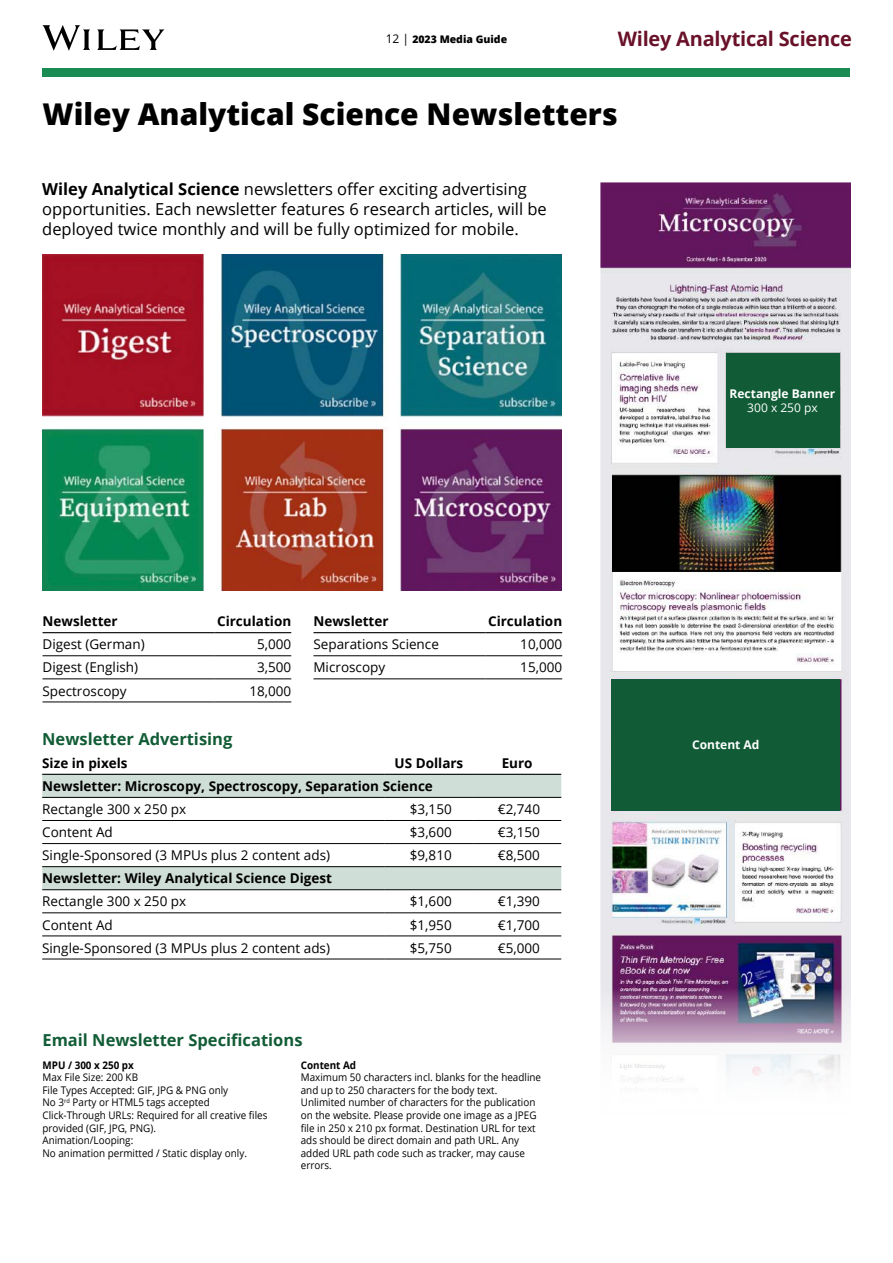
<style>
.page{position:relative;width:893px;height:1263px;background:#fff}
.page>*{position:absolute;margin:0;border:0;box-sizing:border-box;transform-origin:0 0}
.t1{font:800 30px "Open Sans";color:#000}
.t2{font:700 19.95px "Open Sans";letter-spacing:-.01em;color:#691129}
.t3{font:16.5px/19.8px "Open Sans";color:#000}
.t4{font:700 16.5px "Open Sans";color:#115c36}
.t5{font:13.5px "Open Sans";color:#000}
.t6{font:700 13.5px "Open Sans";color:#000}
.t7{font:700 12px "Open Sans";color:#fff}
.t8{font:12px "Open Sans";color:#fff}
.t9{font:10.5px/12.6px "Open Sans";color:#000;scale:.94 1}
.t10{font:700 10.5px "Open Sans";color:#000;scale:.94 1}
.t11{font:800 10.5px "Open Sans";color:#000}
.s1{font-weight:400;font-size:12px}
.s2{font-weight:700}
</style>
<div class="page">
<div style="left:43px;top:68px;width:807px;height:9px;background:#198c53"></div>
<svg style="left:43px;top:25px;width:121px;height:26px"></svg>
<img style="left:601px;top:183px;width:249px;height:900px">
<img style="left:42px;top:254px;width:519px;height:336px">
<div style="left:726px;top:353px;width:113px;height:95px;background:#115c36"></div>
<div style="left:611px;top:679px;width:229px;height:132px;background:#115c36"></div>
<hr style="left:43px;top:655px;width:172px;height:1px;background:#000">
<hr style="left:215px;top:655px;width:76px;height:1px;background:#000">
<hr style="left:43px;top:702px;width:172px;height:1px;background:#000">
<hr style="left:215px;top:702px;width:76px;height:1px;background:#000">
<hr style="left:43px;top:679px;width:172px;height:1px;background:#000">
<hr style="left:215px;top:679px;width:76px;height:1px;background:#000">
<hr style="left:43px;top:632px;width:172px;height:1px;background:#000">
<hr style="left:215px;top:632px;width:76px;height:1px;background:#000">
<svg style="left:42px;top:775px;width:519px;height:114px"></svg>
<hr style="left:42px;top:820px;width:343px;height:1px;background:#000">
<hr style="left:385px;top:820px;width:88px;height:1px;background:#000">
<hr style="left:473px;top:820px;width:88px;height:1px;background:#000">
<hr style="left:42px;top:843px;width:343px;height:1px;background:#000">
<hr style="left:385px;top:843px;width:88px;height:1px;background:#000">
<hr style="left:473px;top:843px;width:88px;height:1px;background:#000">
<hr style="left:42px;top:866px;width:343px;height:1px;background:#000">
<hr style="left:385px;top:866px;width:88px;height:1px;background:#000">
<hr style="left:473px;top:866px;width:88px;height:1px;background:#000">
<hr style="left:42px;top:889px;width:343px;height:1px;background:#000">
<hr style="left:385px;top:889px;width:88px;height:1px;background:#000">
<hr style="left:473px;top:889px;width:88px;height:1px;background:#000">
<hr style="left:42px;top:912px;width:343px;height:1px;background:#000">
<hr style="left:385px;top:912px;width:88px;height:1px;background:#000">
<hr style="left:473px;top:912px;width:88px;height:1px;background:#000">
<hr style="left:42px;top:936px;width:343px;height:1px;background:#000">
<hr style="left:385px;top:936px;width:88px;height:1px;background:#000">
<hr style="left:473px;top:936px;width:88px;height:1px;background:#000">
<hr style="left:42px;top:959px;width:343px;height:1px;background:#000">
<hr style="left:385px;top:959px;width:88px;height:1px;background:#000">
<hr style="left:473px;top:959px;width:88px;height:1px;background:#000">
<hr style="left:42px;top:774px;width:343px;height:1px;background:#000">
<hr style="left:385px;top:774px;width:88px;height:1px;background:#000">
<hr style="left:473px;top:774px;width:88px;height:1px;background:#000">
<hr style="left:42px;top:797px;width:343px;height:1px;background:#000">
<hr style="left:385px;top:797px;width:88px;height:1px;background:#000">
<hr style="left:473px;top:797px;width:88px;height:1px;background:#000">
<hr style="left:313px;top:632px;width:173px;height:1px;background:#000">
<hr style="left:486px;top:632px;width:76px;height:1px;background:#000">
<hr style="left:313px;top:655px;width:173px;height:1px;background:#000">
<hr style="left:486px;top:655px;width:76px;height:1px;background:#000">
<hr style="left:313px;top:679px;width:173px;height:1px;background:#000">
<hr style="left:486px;top:679px;width:76px;height:1px;background:#000">
<p class="t11" style="left:386px;top:31px;width:123px"><span class="s1">12 |</span> 2023 Media Guide</p>
<h2 class="t2" style="left:618px;top:25px;width:236px">Wiley Analytical Science</h2>
<h1 class="t1" style="left:43px;top:91px;width:577px">Wiley Analytical Science Newsletters</h1>
<h3 class="t3" style="left:42px;top:179px;width:506px"><span class="s2">Wiley Analytical Science</span> newsletters offer exciting advertising opportunities. Each newsletter features 6 research articles, will be deployed twice monthly and will be fully optimized for mobile.</h3>
<p class="t6" style="left:43px;top:612px;width:77px">Newsletter</p>
<p class="t6" style="left:217px;top:612px;width:76px">Circulation</p>
<p class="t5" style="left:43px;top:635px;width:104px">Digest (German)</p>
<p class="t5" style="left:257px;top:635px;width:36px">5,000</p>
<p class="t5" style="left:43px;top:658px;width:97px">Digest (English)</p>
<p class="t5" style="left:257px;top:658px;width:36px">3,500</p>
<p class="t5" style="left:43px;top:681px;width:86px">Spectroscopy</p>
<p class="t5" style="left:249px;top:681px;width:43px">18,000</p>
<h3 class="t4" style="left:42px;top:727px;width:192px">Newsletter Advertising</h3>
<p class="t6" style="left:42px;top:753px;width:87px">Size in pixels</p>
<p class="t6" style="left:395px;top:753px;width:70px">US Dollars</p>
<p class="t6" style="left:502px;top:753px;width:32px">Euro</p>
<p class="t6" style="left:42px;top:776px;width:392px">Newsletter: Microscopy, Spectroscopy, Separation Science</p>
<p class="t5" style="left:42px;top:800px;width:146px">Rectangle 300 x 250 px</p>
<p class="t5" style="left:410px;top:800px;width:43px">$3,150</p>
<p class="t5" style="left:498px;top:800px;width:44px">€2,740</p>
<p class="t5" style="left:42px;top:823px;width:72px">Content Ad</p>
<p class="t5" style="left:410px;top:823px;width:43px">$3,600</p>
<p class="t5" style="left:498px;top:823px;width:44px">€3,150</p>
<p class="t5" style="left:42px;top:846px;width:289px">Single-Sponsored (3 MPUs plus 2 content ads)</p>
<p class="t5" style="left:410px;top:846px;width:43px">$9,810</p>
<p class="t5" style="left:498px;top:846px;width:44px">€8,500</p>
<p class="t6" style="left:42px;top:869px;width:291px">Newsletter: Wiley Analytical Science Digest</p>
<p class="t5" style="left:42px;top:892px;width:146px">Rectangle 300 x 250 px</p>
<p class="t5" style="left:410px;top:892px;width:43px">$1,600</p>
<p class="t5" style="left:498px;top:892px;width:44px">€1,390</p>
<p class="t5" style="left:42px;top:915px;width:72px">Content Ad</p>
<p class="t5" style="left:410px;top:915px;width:43px">$1,950</p>
<p class="t5" style="left:498px;top:915px;width:44px">€1,700</p>
<p class="t5" style="left:42px;top:938px;width:289px">Single-Sponsored (3 MPUs plus 2 content ads)</p>
<p class="t5" style="left:410px;top:938px;width:43px">$5,750</p>
<p class="t5" style="left:498px;top:938px;width:44px">€5,000</p>
<p class="t6" style="left:313px;top:612px;width:77px">Newsletter</p>
<p class="t6" style="left:488px;top:612px;width:76px">Circulation</p>
<p class="t5" style="left:313px;top:635px;width:127px">Separations Science</p>
<p class="t5" style="left:520px;top:635px;width:43px">10,000</p>
<p class="t5" style="left:313px;top:658px;width:73px">Microscopy</p>
<p class="t5" style="left:520px;top:658px;width:43px">15,000</p>
<h3 class="t4" style="left:43px;top:1028px;width:262px">Email Newsletter Specifications</h3>
<p class="t10" style="left:43px;top:1057px;width:99px">MPU / 300 x 250 px</p>
<p class="t9" style="left:43px;top:1071px;width:241px">Max File Size: 200 KB<br>File Types Accepted: GIF, JPG &amp; PNG only<br>No 3<sup>rd</sup> Party or HTML5 tags accepted Click-Through URLs: Required for all creative files provided (GIF, JPG, PNG).<br>Animation/Looping:<br>No animation permitted / Static display only.</p>
<p class="t10" style="left:301px;top:1057px;width:60px">Content Ad</p>
<p class="t9" style="left:301px;top:1071px;width:257px">Maximum 50 characters incl. blanks for the headline and up to 250 characters for the body text.<br>Unlimited number of characters for the publication on the website. Please provide one image as a JPEG file in 250 x 210 px format. Destination URL for text ads should be direct domain and path URL. Any added URL path code such as tracker, may cause errors.</p>
<p class="t7" style="left:730px;top:385px;width:107px">Rectangle Banner</p>
<p class="t8" style="left:747px;top:400px;width:72px">300 x 250 px</p>
<p class="t7" style="left:692px;top:736px;width:69px">Content Ad</p>
</div>
